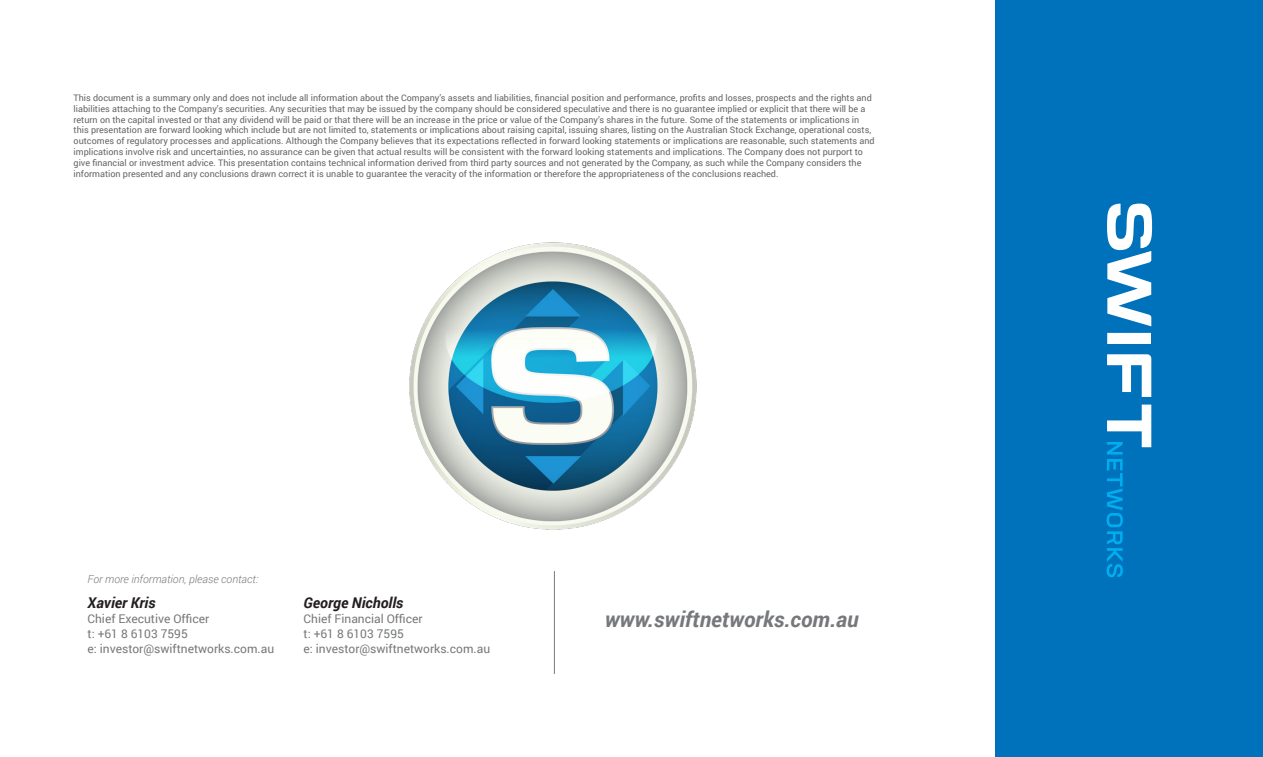
<style>
.page{position:relative;width:1263px;height:757px;background:#fff}
.page>*{position:absolute;margin:0;border:0;box-sizing:border-box;transform-origin:0 0}
.t1{font:italic 700 21.6px "Roboto";color:#76787b}
.t2{font:italic 700 14.85px "Roboto";color:#231f20}
.t3{font:12px "Roboto";color:#76787b}
.t4{font:italic 300 10.95px "Roboto";color:#76787b}
.t5{font:9px/10.8px "Roboto";color:#656568}
</style>
<div class="page">
<img style="left:409px;top:242px;width:288px;height:288px">
<div style="left:996px;top:0;width:267px;height:757px;background:#0071bb"></div>
<hr style="left:554px;top:571px;width:1px;height:103px;background:#76787b">
<svg style="left:1107px;top:204px;width:45px;height:122px"></svg>
<svg style="left:1107px;top:354px;width:44px;height:43px"></svg>
<svg style="left:1107px;top:333px;width:44px;height:11px"></svg>
<svg style="left:1106px;top:405px;width:45px;height:172px"></svg>
<p class="t5" style="left:74px;top:92px;width:802px">This document is a summary only and does not include all information about the Company’s assets and liabilities, financial position and performance, profits and losses, prospects and the rights and liabilities attaching to the Company’s securities. Any securities that may be issued by the company should be considered speculative and there is no guarantee implied or explicit that there will be a return on the capital invested or that any dividend will be paid or that there will be an increase in the price or value of the Company’s shares in the future. Some of the statements or implications in this presentation are forward looking which include but are not limited to, statements or implications about raising capital, issuing shares, listing on the Australian Stock Exchange, operational costs, outcomes of regulatory processes and applications. Although the Company believes that its expectations reflected in forward looking statements or implications are reasonable, such statements and implications involve risk and uncertainties, no assurance can be given that actual results will be consistent with the forward looking statements and implications. The Company does not purport to give financial or investment advice. This presentation contains technical information derived from third party sources and not generated by the Company, as such while the Company considers the information presented and any conclusions drawn correct it is unable to guarantee the veracity of the information or therefore the appropriateness of the conclusions reached.</p>
<p class="t4" style="left:88px;top:571px;width:172px">For more information, please contact:</p>
<p class="t2" style="left:88px;top:592px;width:70px">Xavier Kris</p>
<p class="t2" style="left:304px;top:592px;width:101px">George Nicholls</p>
<p class="t3" style="left:88px;top:610px;width:123px">Chief Executive Officer</p>
<p class="t3" style="left:304px;top:610px;width:121px">Chief Financial Officer</p>
<p class="t3" style="left:88px;top:625px;width:102px">t: +61 8 6103 7595</p>
<p class="t3" style="left:304px;top:625px;width:102px">t: +61 8 6103 7595</p>
<p class="t3" style="left:88px;top:640px;width:188px">e: investor@swiftnetworks.com.au</p>
<p class="t3" style="left:304px;top:640px;width:188px">e: investor@swiftnetworks.com.au</p>
<p class="t1" style="left:605px;top:604px;width:255px">www.swiftnetworks.com.au</p>
</div>
